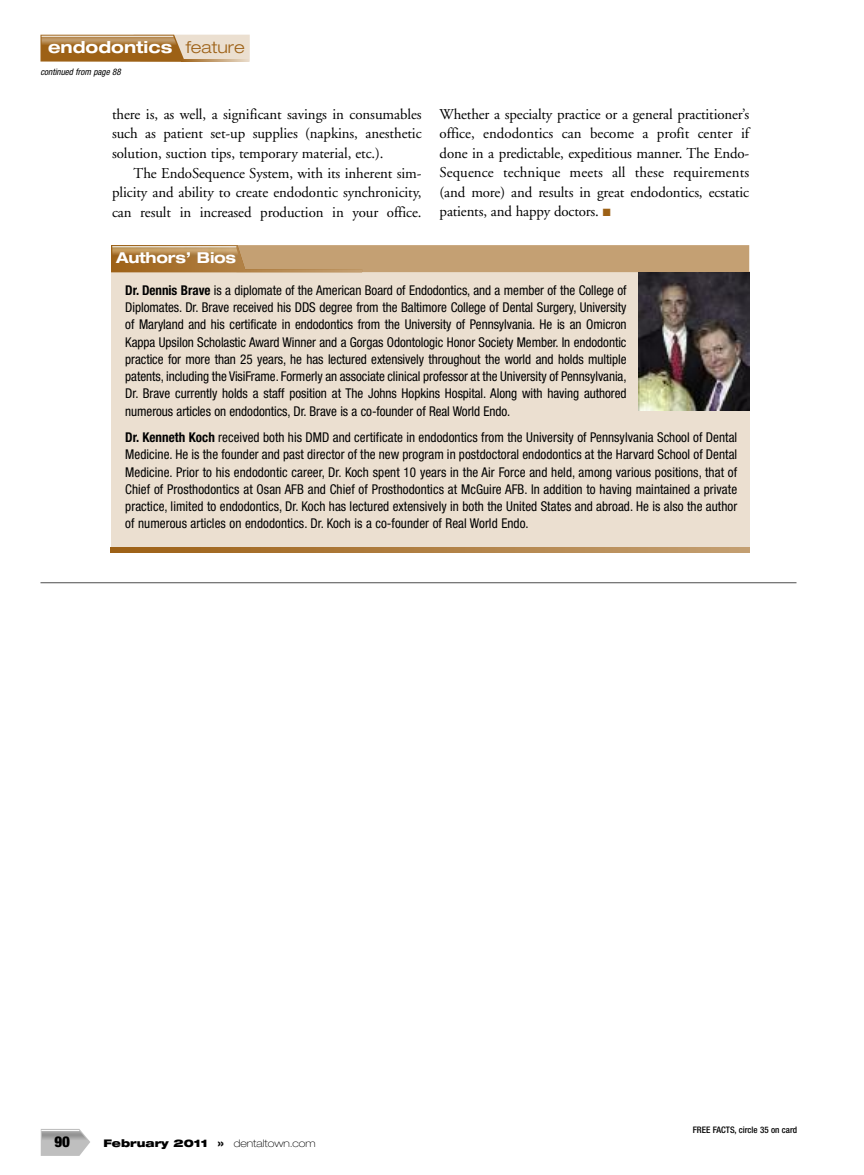
<style>
.page{position:relative;width:864px;height:1175px;background:#fff}
.page>*{position:absolute;margin:0;border:0;box-sizing:border-box;transform-origin:0 0}
.t1{font:700 expanded 16.5px "Helvetica Neue";color:#fff}
.t2{font:15px/19.5px "Adobe Garamond";letter-spacing:-.005em;color:#000;text-align:justify}
.t3{font:700 expanded 15px "Helvetica Neue";letter-spacing:-.015em;color:#fff}
.t4{font:900 condensed 15px "Helvetica Neue";color:#000}
.t5{font:condensed 13.5px/17.2px "Helvetica Neue";letter-spacing:-.005em;color:#000;text-align:justify}
.t6{font:100 expanded 10.5px "Helvetica Neue";color:#000}
.t7{font:500 condensed 9px "Helvetica Neue";color:#000}
.t8{font:italic condensed 9px "Helvetica Neue";color:#000}
.s1{font-weight:300;color:#9d6116}
.s2{color:#9d6116}
.s3{font-weight:700}
.s4{font-weight:900}
</style>
<div class="page">
<svg style="left:40px;top:35px;width:210px;height:27px;background:#bf9968"></svg>
<img style="left:41px;top:35px;width:136px;height:11px">
<svg style="left:182px;top:59px;width:67px;height:3px"></svg>
<hr style="left:42px;top:36px;width:131px;height:1px;background:#fff">
<div style="left:111px;top:271px;width:638px;height:278px;background:#ebdfd0"></div>
<svg style="left:111px;top:245px;width:638px;height:27px;background:#c09969"></svg>
<img style="left:112px;top:246px;width:127px;height:11px">
<hr style="left:112px;top:246px;width:124px;height:1px;background:#fff">
<svg style="left:111px;top:547px;width:638px;height:6px;background:#b08044"></svg>
<img style="left:639px;top:272px;width:110px;height:138px">
<hr style="left:40px;top:582px;width:756px;height:1px;background:#4d4d4d">
<svg style="left:41px;top:1129px;width:49px;height:26px"></svg>
<img style="left:42px;top:1130px;width:46px;height:11px">
<hr style="left:41px;top:1130px;width:38px;height:1px;background:#fff">
<p class="t1" style="left:48px;top:42px;width:198px">endodontics <span class="s1">feature</span></p>
<p class="t8" style="left:40px;top:68px;width:82px">continued from page 88</p>
<p class="t2" style="left:112px;top:106px;width:311px">there is, as well, a significant savings in consumables such as patient set-up supplies (napkins, anesthetic solution, suction tips, temporary material, etc.).</p>
<p class="t2" style="left:112px;top:164px;width:311px;text-indent:22px">The EndoSequence System, with its inherent sim&shy;plicity and ability to create endodontic synchronicity, can result in increased production in your office.</p>
<p class="t2" style="left:440px;top:106px;width:311px">Whether a specialty practice or a general practitioner’s office, endodontics can become a profit center if done in a predictable, expeditious manner. The Endo-Sequence technique meets all these requirements (and more) and results in great endodontics, ecstatic patients, and happy doctors. <span class="s2">■</span></p>
<p class="t3" style="left:116px;top:252px;width:122px">Authors’ Bios</p>
<p class="t5" style="left:125px;top:283px;width:503px"><span class="s3">Dr. Dennis Brave</span> is a diplomate of the American Board of Endodontics, and a member of the College of Diplomates. Dr. Brave received his DDS degree from the Baltimore College of Dental Surgery, University of Maryland and his certificate in endodontics from the University of Pennsylvania. He is an Omicron Kappa Upsilon Scholastic Award Winner and a Gorgas Odontologic Honor Society Member. In endodontic practice for more than 25 years, he has lectured extensively throughout the world and holds multiple patents, including the VisiFrame. Formerly an associate clinical professor at the University of Pennsylvania, Dr. Brave currently holds a staff position at The Johns Hopkins Hospital. Along with having authored numerous articles on endodontics, Dr. Brave is a co-founder of Real World Endo.</p>
<p class="t5" style="left:125px;top:430px;width:613px"><span class="s3">Dr. Kenneth Koch</span> received both his DMD and certificate in endodontics from the University of Pennsylvania School of Dental Medicine. He is the founder and past director of the new program in postdoctoral endodontics at the Harvard School of Dental Medicine. Prior to his endodontic career, Dr. Koch spent 10 years in the Air Force and held, among various positions, that of Chief of Prosthodontics at Osan AFB and Chief of Prosthodontics at McGuire AFB. In addition to having maintained a private practice, limited to endodontics, Dr. Koch has lectured extensively in both the United States and abroad. He is also the author of numerous articles on endodontics. Dr. Koch is a co-founder of Real World Endo.</p>
<p class="t4" style="left:54px;top:1136px;width:17px">90</p>
<p class="t6" style="left:104px;top:1139px;width:213px"><span class="s4">February 2011 »</span> dentaltown.com</p>
<p class="t7" style="left:693px;top:1126px;width:106px">FREE FACTS, circle 35 on card</p>
</div>
